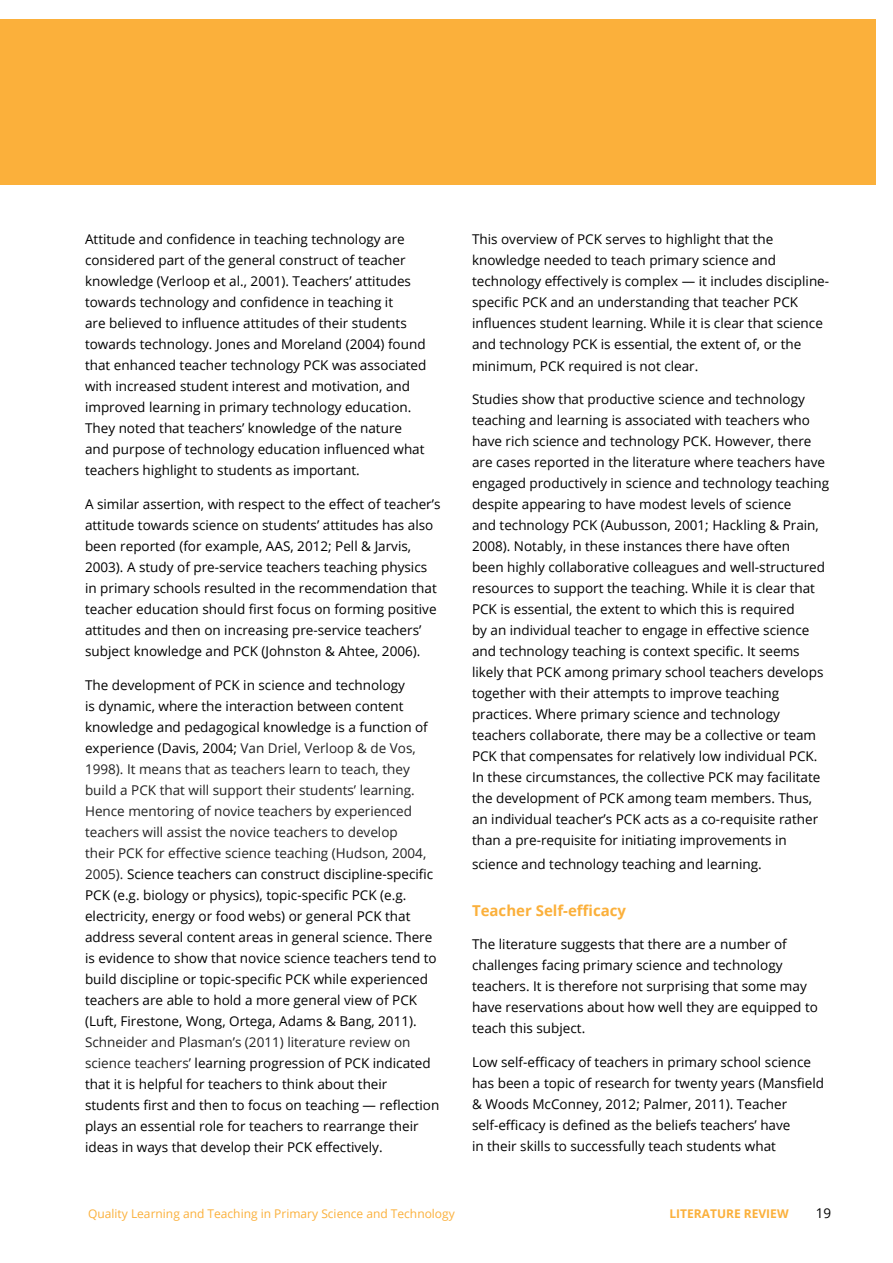
<style>
.page{position:relative;width:893px;height:1263px;background:#fff}
.page>*{position:absolute;margin:0;border:0;box-sizing:border-box;transform-origin:0 0}
.t1{font:700 15px "Open Sans";color:#fbb03b}
.t2{font:13.5px/21px "Open Sans";color:#000}
.t3{font:12px "Open Sans";color:#fbb03b}
.t4{font:700 12px "Open Sans";color:#fbb03b}
.s1{color:#222}
</style>
<div class="page">
<div style="left:0;top:19px;width:876px;height:166px;background:#fbb03b"></div>
<p class="t2" style="left:85px;top:228px;width:343px">Attitude and confidence in teaching technology are considered part of the general construct of teacher knowledge (Verloop et al., 2001). Teachers’ attitudes towards technology and confidence in teaching it<br>are believed to influence attitudes of their students towards technology. Jones and Moreland (2004) found that enhanced teacher technology PCK was associated with increased student interest and motivation, and improved learning in primary technology education.<br>They noted that teachers’ knowledge of the nature and purpose of technology education influenced what teachers highlight to students as important.</p>
<p class="t2" style="left:85px;top:493px;width:357px">A similar assertion, with respect to the effect of teacher’s attitude towards science on students’ attitudes has also been reported (for example, AAS, 2012; Pell &amp; Jarvis, 2003). A study of pre-service teachers teaching physics in primary schools resulted in the recommendation that teacher education should first focus on forming positive attitudes and then on increasing pre-service teachers’ subject knowledge and PCK (Johnston &amp; Ahtee, 2006).</p>
<p class="t2" style="left:85px;top:674px;width:353px">The development of PCK in science and technology<br>is dynamic, where the interaction between content knowledge and pedagogical knowledge is a function of experience (Davis, 2004; <span class="s1">Van Driel, Verloop &amp; de Vos, 1998). It means that as teachers learn to teach, they build a PCK that will support their students’ learning.<br>Hence mentoring of novice teachers by experienced teachers will assist the novice teachers to develop<br>their PCK for effective science teaching (Hudson, 2004, 2005).</span> Science teachers can construct discipline-specific PCK (e.g. biology or physics), topic-specific PCK (e.g. electricity, energy or food webs) or general PCK that address several content areas in general science. There is evidence to show that novice science teachers tend to build discipline or topic-specific PCK while experienced teachers are able to hold a more general view of PCK (Luft, Firestone, Wong, Ortega, Adams &amp; Bang, 2011).</p>
<p class="t2" style="left:85px;top:1031px;width:356px"><span class="s1">Schneider and Plasman’s (2011) literature review on science teachers’</span> learning progression of PCK indicated that it is helpful for teachers to think about their students first and then to focus on teaching — reflection plays an essential role for teachers to rearrange their ideas in ways that develop their PCK effectively.</p>
<p class="t2" style="left:472px;top:229px;width:359px">This overview of PCK serves to highlight that the knowledge needed to teach primary science and technology effectively is complex — it includes discipline&shy;specific PCK and an understanding that teacher PCK influences student learning. While it is clear that science and technology PCK is essential, the extent of, or the minimum, PCK required is not clear.</p>
<p class="t2" style="left:472px;top:388px;width:359px">Studies show that productive science and technology teaching and learning is associated with teachers who have rich science and technology PCK. However, there are cases reported in the literature where teachers have engaged productively in science and technology teaching despite appearing to have modest levels of science<br>and technology PCK (Aubusson, 2001; Hackling &amp; Prain, 2008). Notably, in these instances there have often<br>been highly collaborative colleagues and well-structured resources to support the teaching. While it is clear that PCK is essential, the extent to which this is required<br>by an individual teacher to engage in effective science and technology teaching is context specific. It seems likely that PCK among primary school teachers develops together with their attempts to improve teaching practices. Where primary science and technology teachers collaborate, there may be a collective or team PCK that compensates for relatively low individual PCK.<br>In these circumstances, the collective PCK may facilitate the development of PCK among team members. Thus, an individual teacher’s PCK acts as a co-requisite rather than a pre-requisite for initiating improvements in</p>
<p class="t2" style="left:472px;top:854px;width:291px">science and technology teaching and learning.</p>
<p class="t1" style="left:472px;top:899px;width:156px">Teacher Self-efficacy</p>
<p class="t2" style="left:472px;top:933px;width:347px">The literature suggests that there are a number of challenges facing primary science and technology teachers. It is therefore not surprising that some may have reservations about how well they are equipped to teach this subject.</p>
<p class="t2" style="left:472px;top:1051px;width:354px">Low self-efficacy of teachers in primary school science has been a topic of research for twenty years (Mansfield &amp; Woods McConney, 2012; Palmer, 2011). Teacher self-efficacy is defined as the beliefs teachers’ have<br>in their skills to successfully teach students what</p>
<p class="t3" style="left:88px;top:1205px;width:368px">Quality Learning and Teaching in Primary Science and Technology</p>
<p class="t4" style="left:669px;top:1205px;width:121px">LITERATURE REVIEW</p>
<p class="t2" style="left:816px;top:1203px;width:17px">19</p>
</div>
